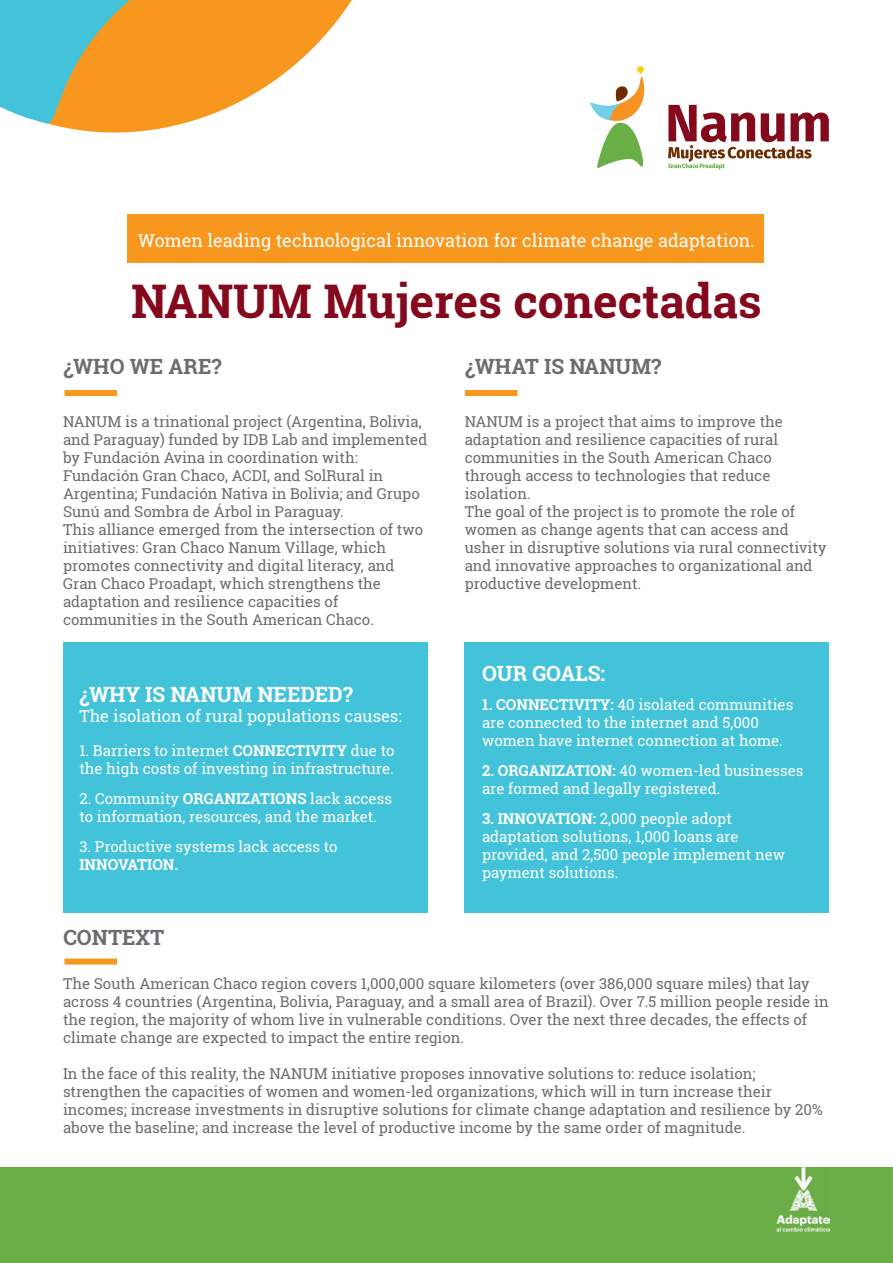
<style>
.page{position:relative;width:893px;height:1263px;background:#fff}
.page>*{position:absolute;margin:0;border:0;box-sizing:border-box;transform-origin:0 0}
.t1{font:700 46.35px "Roboto Slab";color:#85091d}
.t2{font:700 21px "Roboto Slab";color:#6c6d70}
.t3{font:700 21px "Roboto Slab";color:#fff}
.t4{font:18px "Roboto Slab";color:#fff}
.t5{font:16.5px "Roboto Slab";color:#fff}
.t6{font:15px/18px "Roboto Slab";color:#6c6d70}
.t7{font:15px/18px "Roboto Slab";color:#fff}
.t8{font:700 15px "Roboto Slab";color:#fff}
.s1{font-weight:700}
</style>
<div class="page">
<div style="left:63px;top:642px;width:365px;height:270px;background:#43c3d9"></div>
<div style="left:465px;top:642px;width:364px;height:270px;background:#43c3d9"></div>
<div style="left:0;top:1167px;width:893px;height:96px;background:#6aae47"></div>
<svg style="left:590px;top:66px;width:55px;height:102px"></svg>
<svg style="left:668px;top:105px;width:161px;height:64px"></svg>
<svg style="left:45px;top:0;width:307px;height:133px;fill:#f7971d"></svg>
<svg style="left:0;top:0;width:181px;height:123px;background:#a8ab72"></svg>
<div style="left:128px;top:214px;width:636px;height:48px;background:#f7971d"></div>
<div style="left:64px;top:390px;width:53px;height:6px;background:#f7971d"></div>
<div style="left:64px;top:958px;width:53px;height:6px;background:#f7971d"></div>
<div style="left:465px;top:390px;width:53px;height:6px;background:#f7971d"></div>
<img style="left:777px;top:1167px;width:52px;height:64px">
<p class="t4" style="left:138px;top:228px;width:618px">Women leading technological innovation for climate change adaptation.</p>
<h1 class="t1" style="left:131px;top:270px;width:632px">NANUM Mujeres conectadas</h1>
<h2 class="t2" style="left:63px;top:352px;width:160px">¿WHO WE ARE?</h2>
<h2 class="t2" style="left:465px;top:352px;width:198px">¿WHAT IS NANUM?</h2>
<p class="t6" style="left:465px;top:412px;width:363px">NANUM is a project that aims to improve the adaptation and resilience capacities of rural communities in the South American Chaco through access to technologies that reduce isolation.<br>The goal of the project is to promote the role of women as change agents that can access and usher in disruptive solutions via rural connectivity and innovative approaches to organizational and productive development.</p>
<p class="t6" style="left:63px;top:412px;width:366px">NANUM is a trinational project (Argentina, Bolivia, and Paraguay) funded by IDB Lab and implemented by Fundación Avina in coordination with:<br>Fundación Gran Chaco, ACDI, and SolRural in Argentina; Fundación Nativa in Bolivia; and Grupo Sunú and Sombra de Árbol in Paraguay.<br>This alliance emerged from the intersection of two initiatives: Gran Chaco Nanum Village, which promotes connectivity and digital literacy, and Gran Chaco Proadapt, which strengthens the adaptation and resilience capacities of communities in the South American Chaco.</p>
<h2 class="t3" style="left:79px;top:680px;width:275px">¿WHY IS NANUM NEEDED?</h2>
<p class="t5" style="left:79px;top:705px;width:324px">The isolation of rural populations causes:</p>
<p class="t7" style="left:79px;top:742px;width:317px">1. Barriers to internet <span class="s1">CONNECTIVITY</span> due to the high costs of investing in infrastructure.</p>
<p class="t7" style="left:79px;top:790px;width:314px">2. Community <span class="s1">ORGANIZATIONS</span> lack access to information, resources, and the market.</p>
<p class="t7" style="left:79px;top:838px;width:260px">3. Productive systems lack access to</p>
<p class="t8" style="left:79px;top:854px;width:100px">INNOVATION.</p>
<h2 class="t2" style="left:63px;top:923px;width:103px">CONTEXT</h2>
<h2 class="t3" style="left:482px;top:659px;width:125px">OUR GOALS:</h2>
<p class="t7" style="left:482px;top:696px;width:313px"><span class="s1">1. CONNECTIVITY:</span> 40 isolated communities are connected to the internet and 5,000 women have internet connection at home.</p>
<p class="t7" style="left:482px;top:762px;width:323px"><span class="s1">2. ORGANIZATION:</span> 40 women-led businesses are formed and legally registered.</p>
<p class="t7" style="left:482px;top:810px;width:305px"><span class="s1">3. INNOVATION:</span> 2,000 people adopt adaptation solutions, 1,000 loans are provided, and 2,500 people implement new payment solutions.</p>
<p class="t6" style="left:63px;top:974px;width:767px">The South American Chaco region covers 1,000,000 square kilometers (over 386,000 square miles) that lay across 4 countries (Argentina, Bolivia, Paraguay, and a small area of Brazil). Over 7.5 million people reside in the region, the majority of whom live in vulnerable conditions. Over the next three decades, the effects of climate change are expected to impact the entire region.</p>
<p class="t6" style="left:63px;top:1064px;width:761px">In the face of this reality, the NANUM initiative proposes innovative solutions to: reduce isolation; strengthen the capacities of women and women-led organizations, which will in turn increase their incomes; increase investments in disruptive solutions for climate change adaptation and resilience by 20% above the baseline; and increase the level of productive income by the same order of magnitude.</p>
</div>
